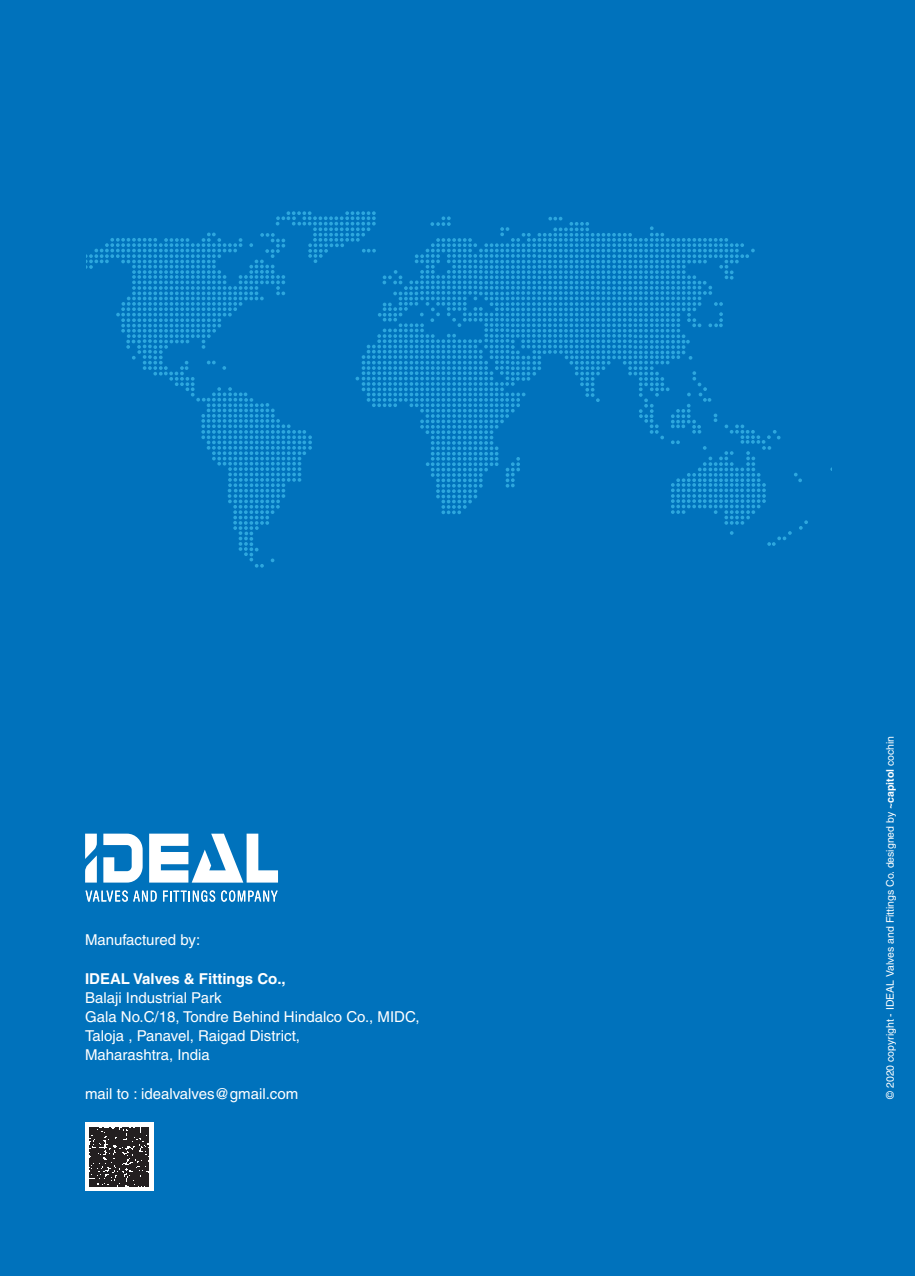
<style>
.page{position:relative;width:915px;height:1276px;background:#fff}
.page>*{position:absolute;margin:0;border:0;box-sizing:border-box;transform-origin:0 0}
.t1{font:15px/19.2px "Helvetica CE";color:#fff}
.t2{font:700 15px "Helvetica CE";color:#fff}
.t3{font:15px "Helvetica";color:#fff}
.t4{font:10.5px "Helvetica";color:#fff}
.s1{font-family:"Helvetica CE";font-weight:700}
</style>
<div class="page">
<div style="left:0;top:0;width:914px;height:1276px;background:#0072bc"></div>
<svg style="left:85px;top:833px;width:12px;height:49px"></svg>
<svg style="left:103px;top:833px;width:40px;height:49px"></svg>
<svg style="left:149px;top:833px;width:129px;height:49px"></svg>
<svg style="left:85px;top:890px;width:72px;height:11px"></svg>
<svg style="left:163px;top:890px;width:52px;height:11px"></svg>
<svg style="left:221px;top:890px;width:56px;height:11px"></svg>
<div style="left:85px;top:1123px;width:68px;height:68px;background:#fff"></div>
<svg style="left:89px;top:1127px;width:60px;height:59px;background:#393536"></svg>
<svg style="left:86px;top:211px;width:721px;height:356px"></svg>
<p class="t3" style="left:85px;top:931px;width:116px">Manufactured by:</p>
<p class="t2" style="left:85px;top:969px;width:202px">IDEAL Valves &amp; Fittings Co.,</p>
<p class="t1" style="left:85px;top:988px;width:336px">Balaji Industrial Park<br>Gala No.C/18, Tondre Behind Hindalco Co., MIDC,<br>Taloja , Panavel, Raigad District,<br>Maharashtra, India</p>
<p class="t1" style="left:85px;top:1084px;width:214px">mail to : idealvalves@gmail.com</p>
<p class="t4" style="left:883px;top:1098px;width:364px;rotate:-90deg">© 2020 copyright - IDEAL Valves and Fittings Co. designed by <span class="s1">~capitol</span> cochin</p>
</div>
